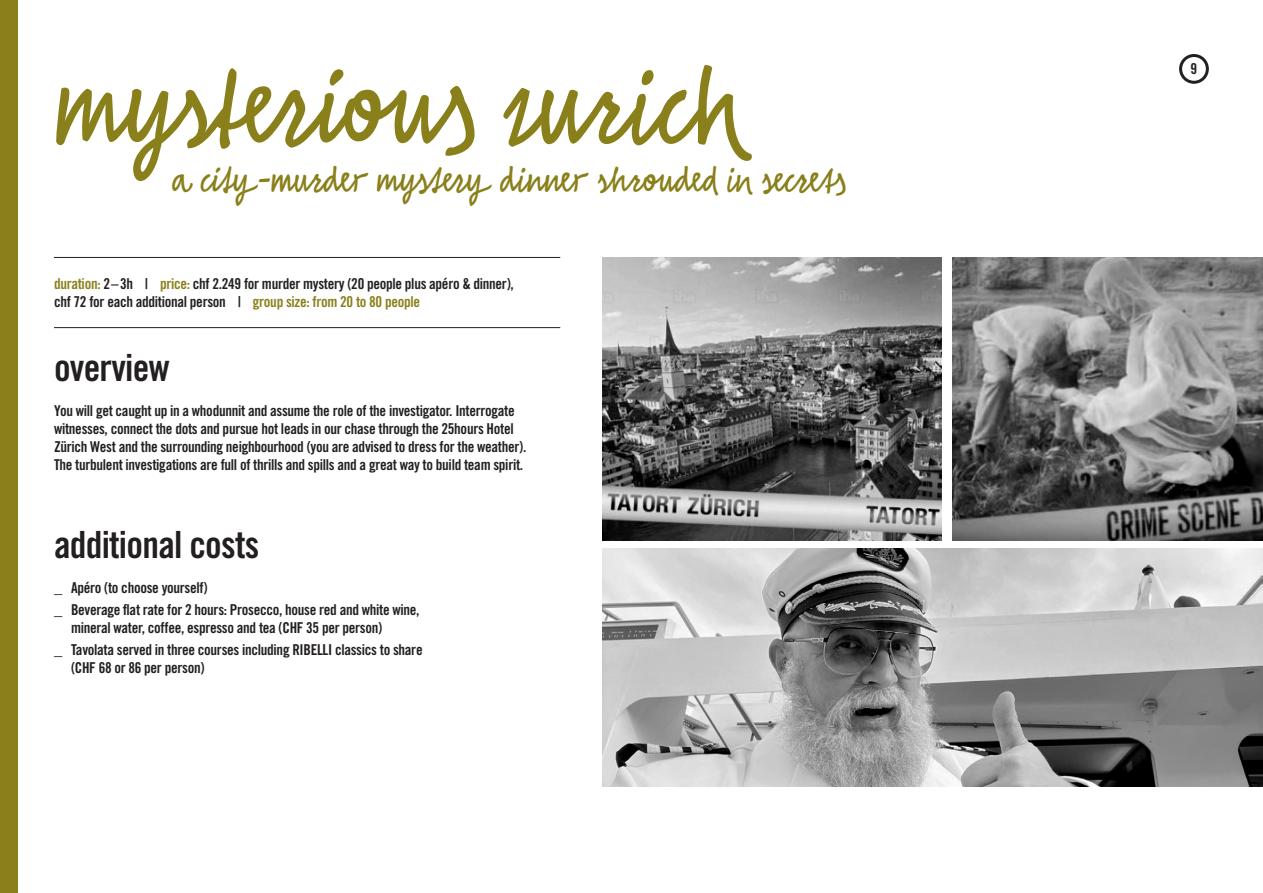
<style>
.page{position:relative;width:1263px;height:893px;background:#fff}
.page>*{position:absolute;margin:0;border:0;box-sizing:border-box;transform-origin:0 0}
.t1{font:127.5px "Alfont";color:#89801b}
.t2{font:41.7px "Alfont";color:#89801b}
.t3{font:37.5px "Trade Gothic LT Std Bd Cn 20";letter-spacing:-.02em;color:#231f20}
.t4{font:15px/18px "Trade Gothic LT Std Bd Cn 20";letter-spacing:-.02em;color:#231f20}
.s1{color:#89801b}
.s2{font-size:16.5px}
</style>
<div class="page">
<div style="left:1179px;top:54px;width:30px;height:30px;border:3px solid #231f20;border-radius:50%"></div>
<div style="left:0;top:0;width:17px;height:893px;background:#89801b"></div>
<hr style="left:54px;top:257px;width:506px;height:1px;background:#231f20">
<hr style="left:54px;top:327px;width:506px;height:1px;background:#231f20">
<img style="left:603px;top:549px;width:660px;height:238px">
<img style="left:603px;top:257px;width:339px;height:283px">
<img style="left:952px;top:258px;width:311px;height:282px">
<h1 class="t1" style="left:54px;top:39px;width:693px">mysterious zurich</h1>
<h2 class="t2" style="left:172px;top:157px;width:675px">a city -murder mystery dinner shrouded in secrets</h2>
<p class="t4" style="left:54px;top:274px;width:461px"><span class="s1">duration:</span> 2–3h | <span class="s1">price:</span> chf 2.249 for murder mystery (20 people plus apéro &amp; dinner), chf 72 for each additional person | <span class="s1">group size: from 20 to 80 people</span></p>
<h3 class="t3" style="left:54px;top:345px;width:117px">overview</h3>
<p class="t4" style="left:54px;top:402px;width:474px">You will get caught up in a whodunnit and assume the role of the investigator. Interrogate witnesses, connect the dots and pursue hot leads in our chase through the 25hours Hotel Zürich West and the surrounding neighbourhood (you are advised to dress for the weather).<br>The turbulent investigations are full of thrills and spills and a great way to build team spirit.</p>
<h3 class="t3" style="left:54px;top:522px;width:207px">additional costs</h3>
<p class="t4" style="left:54px;top:576px;width:367px;line-height:22.2px"><span class="s2">_</span> Apéro (to choose yourself)<br><span class="s2">_</span> Beverage flat rate for 2 hours: Prosecco, house red and white wine,</p>
<p class="t4" style="left:54px;top:616px;width:370px;line-height:22.2px;text-indent:17px">mineral water, coffee, espresso and tea (CHF 35 per person)<br><span class="s2">_</span> Tavolata served in three courses including RIBELLI classics to share</p>
<p class="t4" style="left:71px;top:659px;width:135px">(CHF 68 or 86 per person)</p>
<p class="t4" style="left:1191px;top:60px;width:8px">9</p>
</div>
